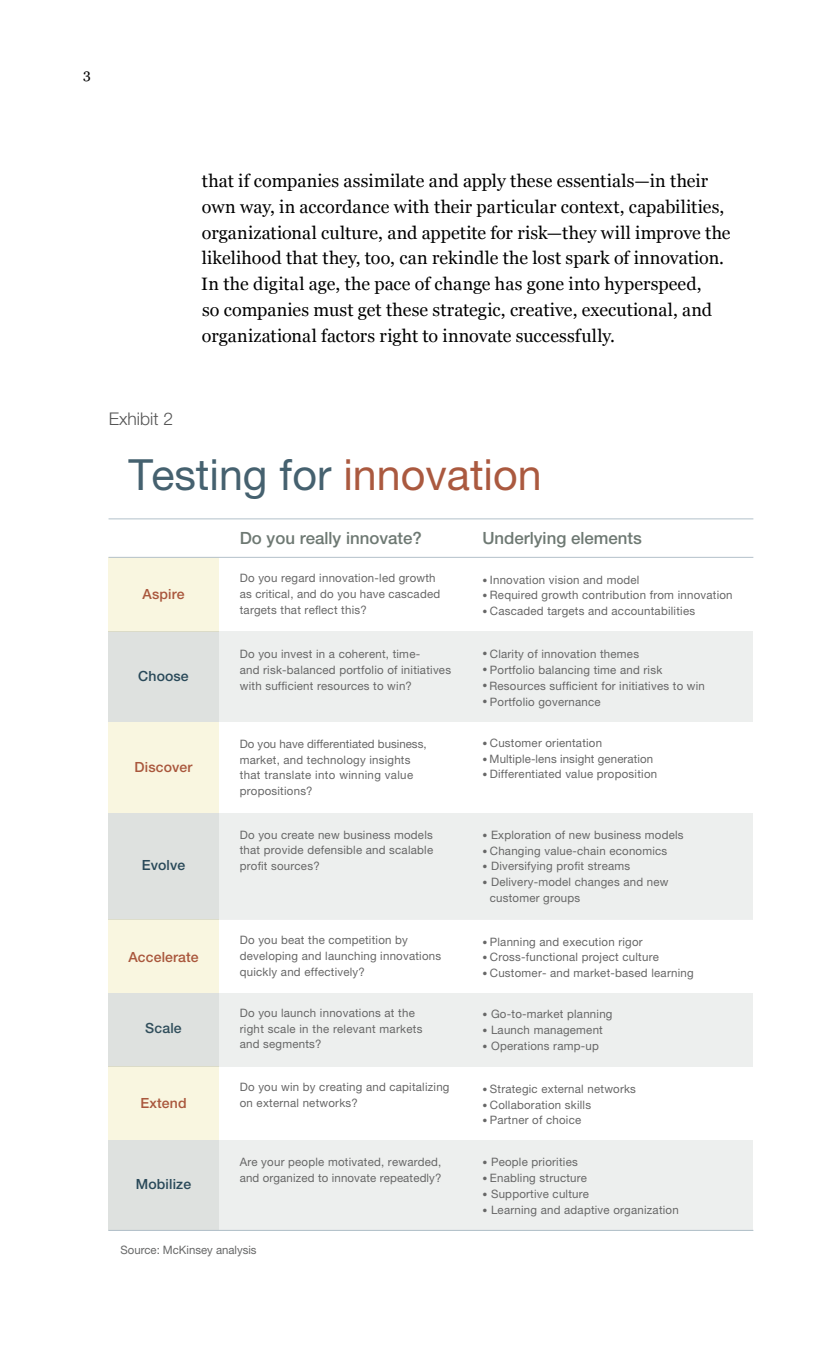
<style>
.page{position:relative;width:819px;height:1355px;background:#fff}
.page>*{position:absolute;margin:0;border:0;box-sizing:border-box;transform-origin:0 0}
.t1{font:43.05px "Helvetica Neue LT Std";color:#294959}
.t2{font:17.85px/25.7px "Georgia";letter-spacing:.005em;color:#000}
.t3{font:300 17.5px "Helvetica Neue LT Std";color:#555}
.t4{font:500 16.8px "Helvetica Neue LT Std";color:#6e7973}
.t5{font:500 14px "Helvetica Neue LT Std";letter-spacing:.01em;color:#9e4123}
.t6{font:500 14px "Helvetica Neue LT Std";letter-spacing:.01em;color:#294959}
.t7{font:14px "Georgia";color:#000}
.t8{font:11.55px/15.8px "Helvetica Neue LT Std";letter-spacing:.02em;color:#676767}
.t9{font:11.55px "Helvetica Neue LT Std";color:#676868}
.s1{color:#9e4022}
.s2{font-size:9.97px}
</style>
<div class="page">
<div style="left:109px;top:558px;width:110px;height:73px;background:#f9f6e0"></div>
<div style="left:109px;top:631px;width:644px;height:91px;background:linear-gradient(to right,#e4e7e5,#f1f3f2)"></div>
<div style="left:109px;top:1139px;width:644px;height:91px;background:linear-gradient(to right,#e4e7e5,#f1f3f2)"></div>
<div style="left:109px;top:813px;width:644px;height:106px;background:linear-gradient(to right,#e4e7e5,#f1f3f2)"></div>
<div style="left:109px;top:722px;width:110px;height:91px;background:#f9f6e0"></div>
<svg style="left:109px;top:919px;width:644px;height:73px"></svg>
<svg style="left:109px;top:1066px;width:644px;height:73px"></svg>
<div style="left:109px;top:992px;width:644px;height:74px;background:linear-gradient(to right,#e4e7e5,#f1f3f2)"></div>
<hr style="left:109px;top:1229px;width:644px;height:1px;background:#b3c1ca">
<hr style="left:109px;top:557px;width:644px;height:1px;background:#b3c1ca">
<hr style="left:109px;top:518px;width:644px;height:1px;background:#b3c1ca">
<p class="t7" style="left:83px;top:66px;width:9px">3</p>
<h3 class="t3" style="left:109px;top:408px;width:66px">Exhibit 2</h3>
<p class="t2" style="left:201px;top:168px;width:531px">that if companies assimilate and apply these essentials—in their own way, in accordance with their particular context, capabilities, organizational culture, and appetite for risk—they will improve the likelihood that they, too, can rekindle the lost spark of innovation.<br>In the digital age, the pace of change has gone into hyperspeed,<br>so companies must get these strategic, creative, executional, and organizational factors right to innovate successfully.</p>
<h1 class="t1" style="left:128px;top:449px;width:415px">Testing for <span class="s1">innovation</span></h1>
<p class="t5" style="left:143px;top:585px;width:43px">Aspire</p>
<p class="t6" style="left:138px;top:667px;width:52px">Choose</p>
<p class="t5" style="left:135px;top:758px;width:59px">Discover</p>
<p class="t6" style="left:142px;top:857px;width:45px">Evolve</p>
<p class="t5" style="left:128px;top:948px;width:72px">Accelerate</p>
<p class="t6" style="left:145px;top:1020px;width:38px">Scale</p>
<p class="t5" style="left:140px;top:1094px;width:48px">Extend</p>
<p class="t6" style="left:136px;top:1176px;width:57px">Mobilize</p>
<h3 class="t4" style="left:240px;top:528px;width:184px">Do you really innovate?</h3>
<p class="t8" style="left:240px;top:570px;width:202px">Do you regard innovation-led growth as critical, and do you have cascaded targets that reflect this?</p>
<p class="t8" style="left:240px;top:646px;width:213px">Do you invest in a coherent, time-<br>and risk-balanced portfolio of initiatives with sufficient resources to win?</p>
<p class="t8" style="left:240px;top:735px;width:188px">Do you have differentiated business, market, and technology insights that translate into winning value propositions?</p>
<p class="t8" style="left:240px;top:826px;width:195px;text-align:justify">Do you create new business models that provide defensible and scalable profit sources?</p>
<p class="t8" style="left:240px;top:932px;width:203px">Do you beat the competition by developing and launching innovations quickly and effectively?</p>
<p class="t8" style="left:240px;top:1004px;width:184px">Do you launch innovations at the right scale in the relevant markets and segments?</p>
<p class="t8" style="left:240px;top:1079px;width:211px">Do you win by creating and capitalizing on external networks?</p>
<p class="t8" style="left:240px;top:1153px;width:203px">Are your people motivated, rewarded, and organized to innovate repeatedly?</p>
<p class="t9" style="left:121px;top:1243px;width:138px">Source: McKinsey analysis</p>
<h3 class="t4" style="left:482px;top:528px;width:161px">Underlying elements</h3>
<p class="t8" style="left:482px;top:571px;width:159px"><span class="s2">•</span> Innovation vision and model</p>
<p class="t8" style="left:482px;top:587px;width:252px"><span class="s2">•</span> Required growth contribution from innovation</p>
<p class="t8" style="left:482px;top:603px;width:214px"><span class="s2">•</span> Cascaded targets and accountabilities</p>
<p class="t8" style="left:482px;top:646px;width:158px"><span class="s2">•</span> Clarity of innovation themes</p>
<p class="t8" style="left:482px;top:662px;width:181px"><span class="s2">•</span> Portfolio balancing time and risk</p>
<p class="t8" style="left:482px;top:678px;width:224px"><span class="s2">•</span> Resources sufficient for initiatives to win</p>
<p class="t8" style="left:482px;top:693px;width:120px"><span class="s2">•</span> Portfolio governance</p>
<p class="t8" style="left:482px;top:734px;width:121px"><span class="s2">•</span> Customer orientation</p>
<p class="t8" style="left:482px;top:750px;width:172px"><span class="s2">•</span> Multiple-lens insight generation</p>
<p class="t8" style="left:482px;top:766px;width:176px"><span class="s2">•</span> Differentiated value proposition</p>
<p class="t8" style="left:482px;top:826px;width:203px"><span class="s2">•</span> Exploration of new business models</p>
<p class="t8" style="left:482px;top:842px;width:187px"><span class="s2">•</span> Changing value-chain economics</p>
<p class="t8" style="left:482px;top:858px;width:149px"><span class="s2">•</span> Diversifying profit streams</p>
<p class="t8" style="left:490px;top:874px;width:180px;text-indent:-7px"><span class="s2">•</span> Delivery-model changes and new customer groups</p>
<p class="t8" style="left:482px;top:933px;width:162px"><span class="s2">•</span> Planning and execution rigor</p>
<p class="t8" style="left:482px;top:949px;width:178px"><span class="s2">•</span> Cross-functional project culture</p>
<p class="t8" style="left:482px;top:965px;width:213px"><span class="s2">•</span> Customer- and market-based learning</p>
<p class="t8" style="left:482px;top:1006px;width:132px"><span class="s2">•</span> Go-to-market planning</p>
<p class="t8" style="left:482px;top:1021px;width:122px"><span class="s2">•</span> Launch management</p>
<p class="t8" style="left:482px;top:1037px;width:118px"><span class="s2">•</span> Operations ramp-up</p>
<p class="t8" style="left:482px;top:1080px;width:155px"><span class="s2">•</span> Strategic external networks</p>
<p class="t8" style="left:482px;top:1096px;width:110px"><span class="s2">•</span> Collaboration skills</p>
<p class="t8" style="left:482px;top:1112px;width:100px"><span class="s2">•</span> Partner of choice</p>
<p class="t8" style="left:482px;top:1154px;width:97px"><span class="s2">•</span> People priorities</p>
<p class="t8" style="left:482px;top:1169px;width:106px"><span class="s2">•</span> Enabling structure</p>
<p class="t8" style="left:482px;top:1185px;width:108px"><span class="s2">•</span> Supportive culture</p>
<p class="t8" style="left:482px;top:1201px;width:198px"><span class="s2">•</span> Learning and adaptive organization</p>
</div>
